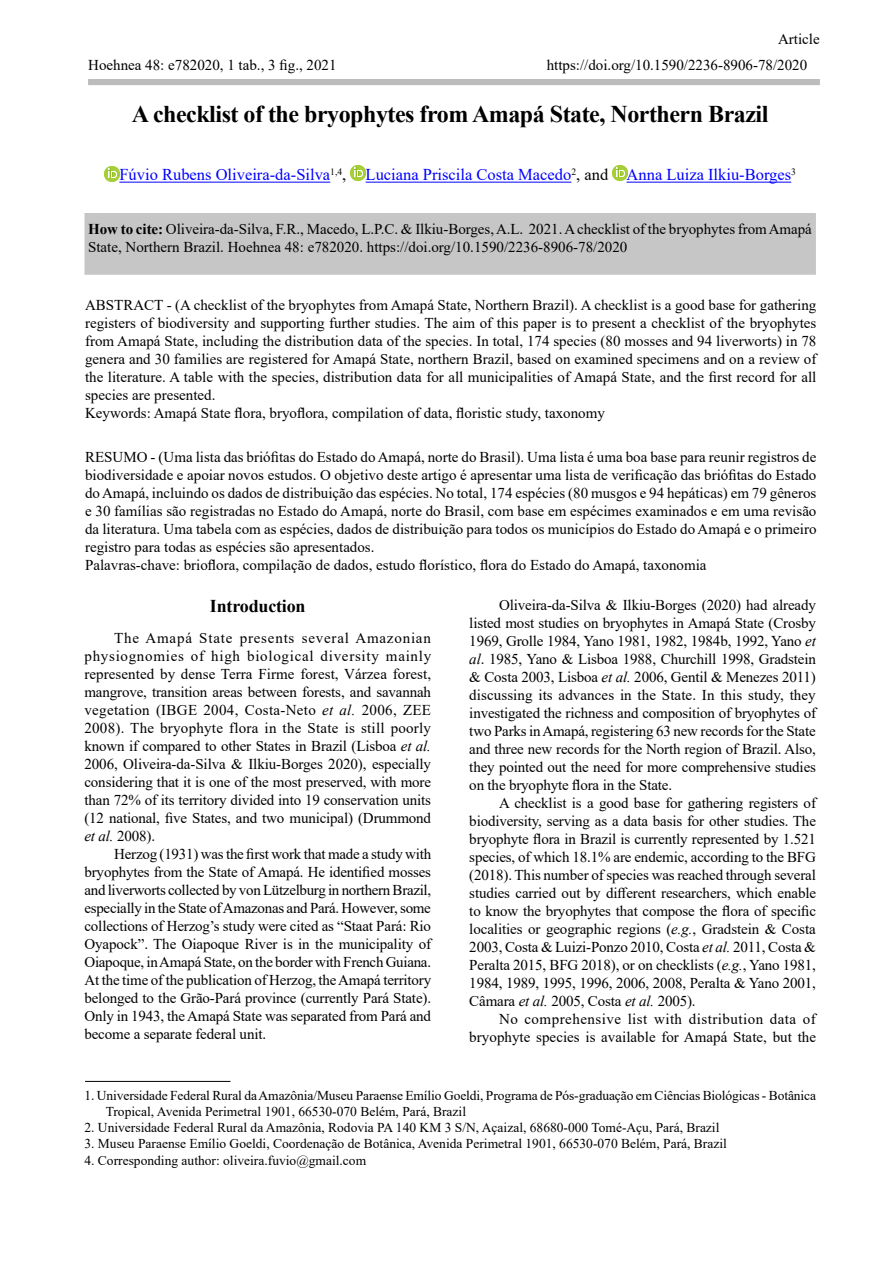
<style>
.page{position:relative;width:893px;height:1263px;background:#fff}
.page>*{position:absolute;margin:0;border:0;box-sizing:border-box;transform-origin:0 0}
.t1{font:700 24px "Times New Roman";letter-spacing:-.02em;color:#000}
.t2{font:700 18px "Times New Roman";letter-spacing:-.01em;color:#000}
.t3{font:16.5px "Times New Roman";color:#00f}
.t4{font:15px/18px "Times New Roman";color:#000;text-align:justify}
.t5{font:13.5px/16.2px "Times New Roman";color:#000}
.s1{color:#000}
.s2{font-weight:700}
.s3{font-style:italic}
</style>
<div class="page">
<div style="left:88px;top:79px;width:732px;height:6px;background:#bcbcbc"></div>
<div style="left:85px;top:214px;width:730px;height:60px;background:#c6c6c6"></div>
<div style="left:84px;top:213px;width:732px;height:62px;border:2px solid #c6c6c6"></div>
<hr style="left:119px;top:182px;width:211px;height:1px;background:#00f">
<hr style="left:366px;top:182px;width:205px;height:1px;background:#00f">
<hr style="left:627px;top:182px;width:164px;height:1px;background:#00f">
<img style="left:104px;top:166px;width:15px;height:15px">
<img style="left:351px;top:165px;width:15px;height:15px">
<img style="left:612px;top:165px;width:15px;height:15px">
<hr style="left:85px;top:1081px;width:145px;height:1px;background:#000">
<p class="t4" style="left:778px;top:30px;width:43px">Article</p>
<p class="t4" style="left:88px;top:56px;width:250px">Hoehnea 48: e782020, 1 tab., 3 fig., 2021</p>
<p class="t4" style="left:547px;top:55px;width:262px">https://doi.org/10.1590/2236-8906-78/2020</p>
<h1 class="t1" style="left:132px;top:97px;width:638px">A checklist of the bryophytes from Amapá State, Northern Brazil</h1>
<p class="t3" style="left:119px;top:163px;width:678px">Fúvio Rubens Oliveira-da-Silva<sup>1,4</sup><span class="s1">,</span> Luciana Priscila Costa Macedo<sup>2</sup><span class="s1">, and</span> Anna Luiza Ilkiu-Borges<sup>3</sup></p>
<p class="t4" style="left:88px;top:219px;width:725px"><span class="s2">How to cite:</span> Oliveira-da-Silva, F.R., Macedo, L.P.C. &amp; Ilkiu-Borges, A.L. 2021. A checklist of the bryophytes from Amapá<br>State, Northern Brazil. Hoehnea 48: e782020. https://doi.org/10.1590/2236-8906-78/2020</p>
<p class="t4" style="left:85px;top:296px;width:733px;text-align:left">ABSTRACT - (A checklist of the bryophytes from Amapá State, Northern Brazil). A checklist is a good base for gathering registers of biodiversity and supporting further studies. The aim of this paper is to present a checklist of the bryophytes from Amapá State, including the distribution data of the species. In total, 174 species (80 mosses and 94 liverworts) in 78 genera and 30 families are registered for Amapá State, northern Brazil, based on examined specimens and on a review of the literature. A table with the species, distribution data for all municipalities of Amapá State, and the first record for all species are presented.<br>Keywords: Amapá State flora, bryoflora, compilation of data, floristic study, taxonomy</p>
<p class="t4" style="left:85px;top:447px;width:733px;text-align:left">RESUMO - (Uma lista das briófitas do Estado do Amapá, norte do Brasil). Uma lista é uma boa base para reunir registros de biodiversidade e apoiar novos estudos. O objetivo deste artigo é apresentar uma lista de verificação das briófitas do Estado do Amapá, incluindo os dados de distribuição das espécies. No total, 174 espécies (80 musgos e 94 hepáticas) em 79 gêneros e 30 famílias são registradas no Estado do Amapá, norte do Brasil, com base em espécimes examinados e em uma revisão da literatura. Uma tabela com as espécies, dados de distribuição para todos os municípios do Estado do Amapá e o primeiro registro para todas as espécies são apresentados.<br>Palavras-chave: brioflora, compilação de dados, estudo florístico, flora do Estado do Amapá, taxonomia</p>
<p class="t2" style="left:210px;top:593px;width:97px">Introduction</p>
<p class="t4" style="left:84px;top:628px;width:348px;text-indent:30px">The Amapá State presents several Amazonian physiognomies of high biological diversity mainly represented by dense Terra Firme forest, Várzea forest, mangrove, transition areas between forests, and savannah vegetation (IBGE 2004, Costa-Neto <span class="s3">et al.</span> 2006, ZEE 2008). The bryophyte flora in the State is still poorly known if compared to other States in Brazil (Lisboa <span class="s3">et al.<br></span>2006, Oliveira-da-Silva &amp; Ilkiu-Borges 2020), especially considering that it is one of the most preserved, with more than 72% of its territory divided into 19 conservation units (12 national, five States, and two municipal) (Drummond <span class="s3">et al.</span> 2008).</p>
<p class="t4" style="left:84px;top:844px;width:348px;text-indent:30px">Herzog (1931) was the first work that made a study with bryophytes from the State of Amapá. He identified mosses and liverworts collected by von Lützelburg in northern Brazil, especially in the State of Amazonas and Pará. However, some collections of Herzog’s study were cited as “Staat Pará: Rio Oyapock”. The Oiapoque River is in the municipality of Oiapoque, in Amapá State, on the border with French Guiana.<br>At the time of the publication of Herzog, the Amapá territory belonged to the Grão-Pará province (currently Pará State).<br>Only in 1943, the Amapá State was separated from Pará and become a separate federal unit.</p>
<p class="t4" style="left:469px;top:595px;width:348px;text-indent:30px">Oliveira-da-Silva &amp; Ilkiu-Borges (2020) had already listed most studies on bryophytes in Amapá State (Crosby 1969, Grolle 1984, Yano 1981, 1982, 1984b, 1992, Yano <span class="s3">et al</span>. 1985, Yano &amp; Lisboa 1988, Churchill 1998, Gradstein &amp; Costa 2003, Lisboa <span class="s3">et al.</span> 2006, Gentil &amp; Menezes 2011) discussing its advances in the State. In this study, they investigated the richness and composition of bryophytes of two Parks in Amapá, registering 63 new records for the State and three new records for the North region of Brazil. Also, they pointed out the need for more comprehensive studies on the bryophyte flora in the State.</p>
<p class="t4" style="left:469px;top:793px;width:348px;text-indent:30px">A checklist is a good base for gathering registers of biodiversity, serving as a data basis for other studies. The bryophyte flora in Brazil is currently represented by 1.521 species, of which 18.1% are endemic, according to the BFG (2018). This number of species was reached through several studies carried out by different researchers, which enable to know the bryophytes that compose the flora of specific localities or geographic regions (<span class="s3">e.g.</span>, Gradstein &amp; Costa 2003, Costa &amp; Luizi-Ponzo 2010, Costa <span class="s3">et al.</span> 2011, Costa &amp; Peralta 2015, BFG 2018), or on checklists (<span class="s3">e.g.</span>, Yano 1981, 1984, 1989, 1995, 1996, 2006, 2008, Peralta &amp; Yano 2001, Câmara <span class="s3">et al.</span> 2005, Costa <span class="s3">et al.</span> 2005).</p>
<p class="t4" style="left:469px;top:1009px;width:348px;text-align:right">No comprehensive list with distribution data of bryophyte species is available for Amapá State, but the</p>
<p class="t5" style="left:106px;top:1087px;width:712px;text-indent:-21px">1. Universidade Federal Rural da Amazônia/Museu Paraense Emílio Goeldi, Programa de Pós-graduação em Ciências Biológicas - Botânica<br>Tropical, Avenida Perimetral 1901, 66530-070 Belém, Pará, Brazil</p>
<p class="t5" style="left:84px;top:1119px;width:636px">2. Universidade Federal Rural da Amazônia, Rodovia PA 140 KM 3 S/N, Açaizal, 68680-000 Tomé-Açu, Pará, Brazil</p>
<p class="t5" style="left:84px;top:1135px;width:644px">3. Museu Paraense Emílio Goeldi, Coordenação de Botânica, Avenida Perimetral 1901, 66530-070 Belém, Pará, Brazil</p>
<p class="t5" style="left:84px;top:1151px;width:283px">4. Corresponding author: oliveira.fuvio@gmail.com</p>
</div>
